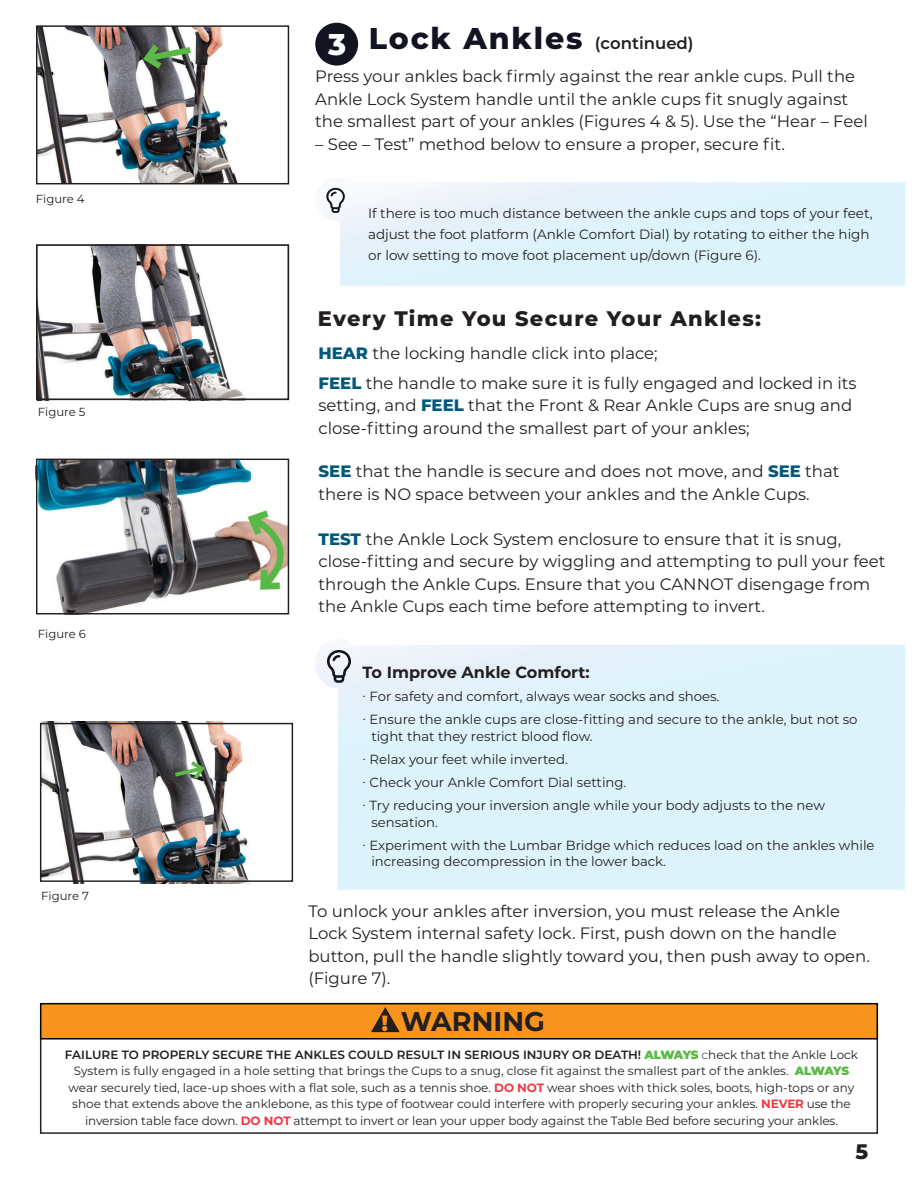
<style>
.page{position:relative;width:918px;height:1188px;background:#fff}
.page>*{position:absolute;margin:0;border:0;box-sizing:border-box;transform-origin:0 0}
.t1{font:700 27px "Montserrat";color:#231f20}
.t2{font:800 21px "Montserrat";letter-spacing:.06em;color:#231f20}
.t3{font:16.5px/22.5px "Montserrat";color:#231f20}
.t4{font:700 16.2px "Montserrat";color:#231f20}
.t5{font:13.5px/21px "Montserrat";color:#231f20}
.t6{font:13.2px/23.1px "Montserrat";color:#231f20}
.t7{font:12px/16.5px "Montserrat";color:#231f20;text-align:center}
.t8{font:11.7px "Montserrat";color:#231f20}
.s1{font-weight:800;font-size:30px;color:#fff}
.s2{font-weight:800;font-size:30px;color:#131421}
.s3{font-weight:600}
.s4{font-weight:800;color:#005979}
.s5{font-weight:900;font-size:22.05px;color:#f7941d}
.s6{font-weight:900;color:#5bba47}
.s7{font-weight:300}
.s8{font-weight:700;color:#ef3942}
</style>
<div class="page">
<img style="left:38px;top:461px;width:249px;height:151px">
<div style="left:315px;top:23px;width:43px;height:43px;background:#131421;border-radius:50%"></div>
<svg style="left:320px;top:182px;width:585px;height:104px;background:#e1f3fb"></svg>
<svg style="left:324px;top:187px;width:21px;height:26px"></svg>
<svg style="left:315px;top:645px;width:590px;height:245px;background:#dff3fb"></svg>
<svg style="left:324px;top:649px;width:28px;height:34px"></svg>
<div style="left:40px;top:1022px;width:838px;height:112px;border:2px solid #231f20"></div>
<div style="left:41px;top:1004px;width:836px;height:35px;background:#f7941d"></div>
<div style="left:40px;top:1003px;width:838px;height:37px;border:2px solid #020304"></div>
<svg style="left:371px;top:1007px;width:29px;height:25px"></svg>
<img style="left:38px;top:27px;width:201px;height:155px">
<img style="left:41px;top:722px;width:229px;height:161px">
<div style="left:36px;top:25px;width:253px;height:159px;border:1px solid #231f20"></div>
<div style="left:40px;top:723px;width:253px;height:159px;border:1px solid #231f20"></div>
<div style="left:36px;top:459px;width:253px;height:155px;border:1px solid #231f20"></div>
<img style="left:39px;top:247px;width:205px;height:150px">
<div style="left:36px;top:244px;width:253px;height:156px;border:2px solid #231f20"></div>
<svg style="left:171px;top:758px;width:36px;height:25px"></svg>
<svg style="left:139px;top:38px;width:58px;height:36px"></svg>
<p class="t8" style="left:36px;top:193px;width:50px">Figure 4</p>
<p class="t8" style="left:38px;top:406px;width:49px">Figure 5</p>
<p class="t8" style="left:38px;top:628px;width:50px">Figure 6</p>
<p class="t8" style="left:41px;top:890px;width:49px">Figure 7</p>
<p class="t3" style="left:315px;top:27px;width:541px;line-height:33.6px;text-indent:13px"><span class="s1">3</span> <span class="s2">Lock Ankles</span> <span class="s3">(continued)<br></span>Press your ankles back firmly against the rear ankle cups. Pull the</p>
<p class="t3" style="left:315px;top:88px;width:554px">Ankle Lock System handle until the ankle cups fit snugly against the smallest part of your ankles (Figures 4 &amp; 5). Use the “Hear – Feel</p>
<p class="t3" style="left:315px;top:133px;width:471px">– See – Test” method below to ensure a proper, secure fit.</p>
<p class="t5" style="left:368px;top:203px;width:506px">If there is too much distance between the ankle cups and tops of your feet, adjust the foot platform (Ankle Comfort Dial) by rotating to either the high or low setting to move foot placement up/down (Figure 6).</p>
<p class="t2" style="left:318px;top:310px;width:445px">Every Time You Secure Your Ankles:</p>
<p class="t3" style="left:319px;top:338px;width:540px;line-height:30px"><span class="s4">HEAR</span> the locking handle click into place;<br><span class="s4">FEEL</span> the handle to make sure it is fully engaged and locked in its</p>
<p class="t3" style="left:319px;top:395px;width:535px">setting, and <span class="s4">FEEL</span> that the Front &amp; Rear Ankle Cups are snug and close-fitting around the smallest part of your ankles;</p>
<p class="t3" style="left:319px;top:461px;width:522px"><span class="s4">SEE</span> that the handle is secure and does not move, and <span class="s4">SEE</span> that there is NO space between your ankles and the Ankle Cups.</p>
<p class="t3" style="left:319px;top:528px;width:568px"><span class="s4">TEST</span> the Ankle Lock System enclosure to ensure that it is snug, close-fitting and secure by wiggling and attempting to pull your feet through the Ankle Cups. Ensure that you CANNOT disengage from the Ankle Cups each time before attempting to invert.</p>
<p class="t4" style="left:363px;top:666px;width:229px">To Improve Ankle Comfort:</p>
<p class="t6" style="left:363px;top:686px;width:497px">· For safety and comfort, always wear socks and shoes.<br>· Ensure the ankle cups are close-fitting and secure to the ankle, but not so</p>
<p class="t6" style="left:363px;top:725px;width:464px;text-indent:9px">tight that they restrict blood flow.<br>· Relax your feet while inverted.<br>· Check your Ankle Comfort Dial setting.<br>· Try reducing your inversion angle while your body adjusts to the new</p>
<p class="t6" style="left:363px;top:811px;width:514px;text-indent:9px">sensation.<br>· Experiment with the Lumbar Bridge which reduces load on the ankles while</p>
<p class="t6" style="left:371px;top:851px;width:296px">increasing decompression in the lower back.</p>
<p class="t3" style="left:308px;top:900px;width:563px">To unlock your ankles after inversion, you must release the Ankle Lock System internal safety lock. First, push down on the handle button, pull the handle slightly toward you, then push away to open. (Figure 7).</p>
<h1 class="t1" style="left:382px;top:1010px;width:165px"><span class="s5">!</span> WARNING</h1>
<p class="t7" style="left:65px;top:1047px;width:795px"><span class="s3">FAILURE TO PROPERLY SECURE THE ANKLES COULD RESULT IN SERIOUS INJURY OR DEATH!</span> <span class="s6">ALWAYS</span> <span class="s7">c</span>heck that the Ankle Lock System is fully engaged in a hole setting that brings the Cups to a snug, close fit against the smallest part of the ankles. <span class="s6">ALWAYS </span>wear securely tied, lace-up shoes with a flat sole, such as a tennis shoe. <span class="s8">DO NOT</span> wear shoes with thick soles, boots, high-tops or any shoe that extends above the anklebone, as this type of footwear could interfere with properly securing your ankles. <span class="s8">NEVER</span> use the inversion table face down. <span class="s8">DO NOT</span> attempt to invert or lean your upper body against the Table Bed before securing your ankles.</p>
<p class="t2" style="left:855px;top:1142px;width:14px">5</p>
</div>
